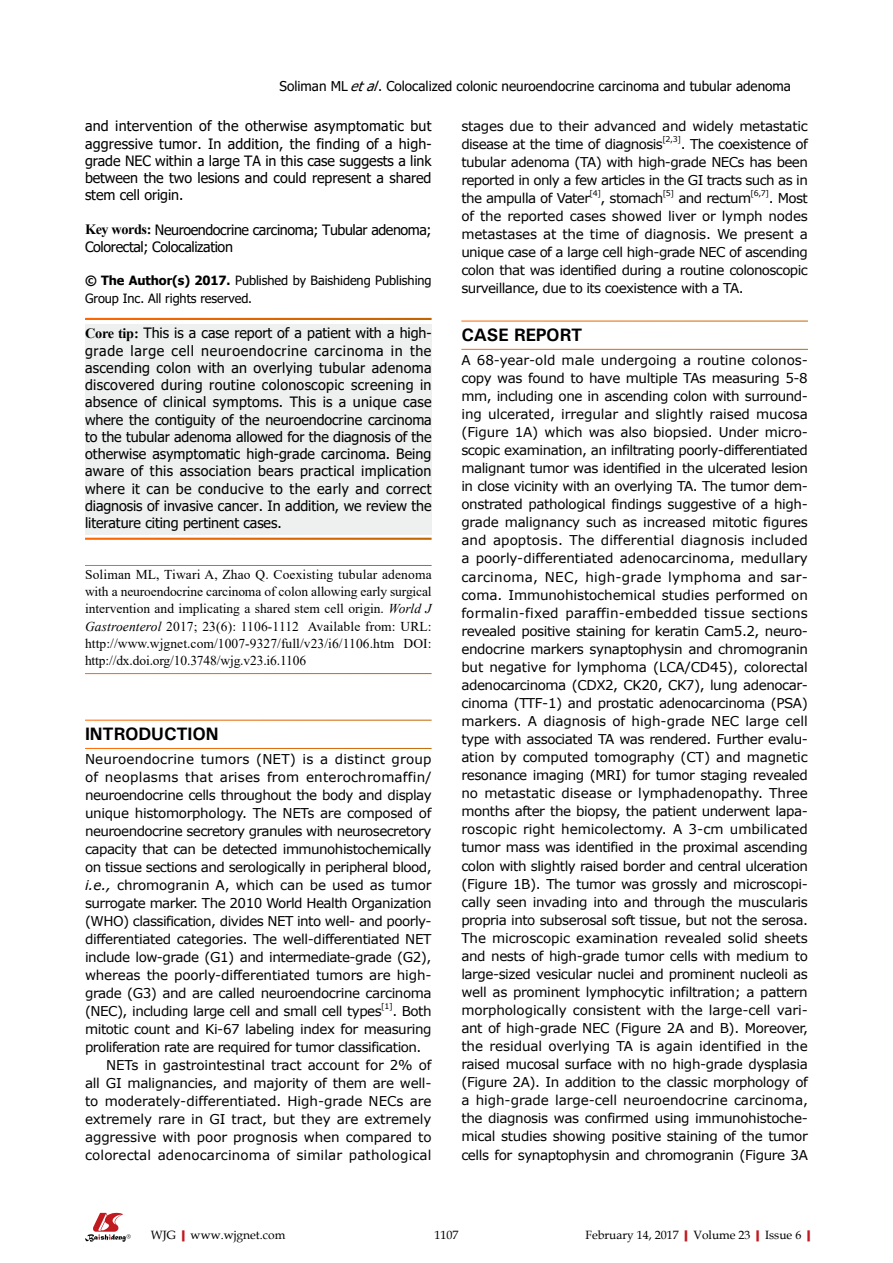
<style>
.page{position:relative;width:893px;height:1263px;background:#fff}
.page>*{position:absolute;margin:0;border:0;box-sizing:border-box;transform-origin:0 0}
.t1{font:700 18px "Univers";letter-spacing:-.01em;color:#000}
.t2{font:14.25px/17.2px "Tahoma";letter-spacing:-.005em;color:#000;text-align:justify}
.t3{font:14.25px/17.2px "Tahoma";letter-spacing:-.025em;color:#000}
.t4{font:13.5px/18px "Verdana";letter-spacing:-.025em;color:#000;text-align:justify}
.t5{font:13.5px/17.2px "Times New Roman";letter-spacing:-.01em;color:#000;text-align:justify}
.t6{font:13.5px "Tahoma";color:#000}
.t7{font:13.5px "Verdana";letter-spacing:-.005em;color:#000}
.t8{font:13.5px "Verdana";letter-spacing:.01em;color:#000}
.t9{font:13.5px "Verdana";letter-spacing:-.045em;color:#000}
.t10{font:12.75px/17.2px "Tahoma";letter-spacing:-.005em;color:#000}
.t11{font:12px "Book Antiqua";color:#000}
.t12{font:7.8px "Verdana";color:#000}
.s1{font-style:italic}
.s2{font-family:"Times New Roman";font-weight:700}
.s3{font-weight:700}
.s4{font-weight:700;color:#c01a20}
</style>
<div class="page">
<div style="left:85px;top:324px;width:347px;height:211px;background:#eeefef"></div>
<svg style="left:85px;top:1213px;width:46px;height:29px"></svg>
<p class="t6" style="left:280px;top:77px;width:513px">Soliman ML <span class="s1">etal</span>. Colocalized colonic neuroendocrine carcinoma and tubular adenoma</p>
<p class="t2" style="left:85px;top:118px;width:348px">and intervention of the otherwise asymptomatic but aggressive tumor. In addition, the finding of a high&shy;grade NEC within a large TA in this case suggests a link between the two lesions and could represent a shared stem cell origin.</p>
<p class="t3" style="left:85px;top:222px;width:348px"><span class="s2">Key words:</span> Neuroendocrine carcinoma; Tubular adenoma;<br>Colorectal; Colocalization</p>
<p class="t10" style="left:85px;top:273px;width:348px"><span class="s3">© The Author(s) 2017.</span> Published by Baishideng Publishing<br>Group Inc. All rights reserved.</p>
<p class="t2" style="left:85px;top:325px;width:348px"><span class="s2">Core tip:</span> This is a case report of a patient with a high&shy;grade large cell neuroendocrine carcinoma in the ascending colon with an overlying tubular adenoma discovered during routine colonoscopic screening in absence of clinical symptoms. This is a unique case where the contiguity of the neuroendocrine carcinoma to the tubular adenoma allowed for the diagnosis of the otherwise asymptomatic high-grade carcinoma. Being aware of this association bears practical implication where it can be conducive to the early and correct diagnosis of invasive cancer. In addition, we review the literature citing pertinent cases.</p>
<p class="t5" style="left:85px;top:565px;width:348px">Soliman ML, Tiwari A, Zhao Q. Coexisting tubular adenoma with a neuroendocrine carcinoma of colon allowing early surgical intervention and implicating a shared stem cell origin. <span class="s1">World J Gastroenterol</span> 2017; 23(6): 1106-1112 Available from: URL: http://www.wjgnet.com/1007-9327/full/v23/i6/1106.htm DOI: http://dx.doi.org/10.3748/wjg.v23.i6.1106</p>
<h1 class="t1" style="left:85px;top:723px;width:135px">INTRODUCTION</h1>
<p class="t4" style="left:85px;top:750px;width:348px">Neuroendocrine tumors (NET) is a distinct group of neoplasms that arises from enterochromaffin/ neuroendocrine cells throughout the body and display unique histomorphology. The NETs are composed of neuroendocrine secretory granules with neurosecretory capacity that can be detected immunohistochemically on tissue sections and serologically in peripheral blood, <span class="s1">i.e.,</span> chromogranin A, which can be used as tumor surrogate marker. The 2010 World Health Organization (WHO) classification, divides NET into well- and poorly&shy;differentiated categories. The well-differentiated NET include low-grade (G1) and intermediate-grade (G2), whereas the poorly-differentiated tumors are high&shy;grade (G3) and are called neuroendocrine carcinoma (NEC), including large cell and small cell types</p>
<p class="t12" style="left:381px;top:1001px;width:13px">[1]</p>
<p class="t4" style="left:392px;top:1002px;width:41px">. Both</p>
<p class="t4" style="left:85px;top:1020px;width:348px">mitotic count and Ki-67 labeling index for measuring</p>
<p class="t4" style="left:85px;top:1038px;width:338px">proliferation rate are required for tumor classification.</p>
<p class="t4" style="left:106px;top:1056px;width:327px">NETs in gastrointestinal tract account for 2% of</p>
<p class="t4" style="left:85px;top:1074px;width:348px">all GI malignancies, and majority of them are well-</p>
<p class="t7" style="left:85px;top:1092px;width:348px">to moderately-differentiated. High-grade NECs are</p>
<p class="t4" style="left:85px;top:1110px;width:348px">extremely rare in GI tract, but they are extremely</p>
<p class="t4" style="left:85px;top:1128px;width:348px">aggressive with poor prognosis when compared to</p>
<p class="t8" style="left:85px;top:1145px;width:348px">colorectal adenocarcinoma of similar pathological</p>
<p class="t4" style="left:461px;top:117px;width:348px">stages due to their advanced and widely metastatic disease at the time of diagnosis</p>
<p class="t12" style="left:662px;top:134px;width:20px">[2,3]</p>
<p class="t4" style="left:461px;top:135px;width:348px;text-indent:219px">. The coexistence of tubular adenoma (TA) with high-grade NECs has been reported in only a few articles in the GI tracts such as in the ampulla of Vater</p>
<p class="t12" style="left:589px;top:188px;width:13px">[4]</p>
<p class="t9" style="left:601px;top:189px;width:64px">, stomach</p>
<p class="t12" style="left:663px;top:188px;width:13px">[5]</p>
<p class="t9" style="left:678px;top:189px;width:74px">and rectum</p>
<p class="t12" style="left:751px;top:188px;width:20px">[6,7]</p>
<p class="t4" style="left:461px;top:189px;width:348px;text-indent:307px">. Most of the reported cases showed liver or lymph nodes metastases at the time of diagnosis. We present a unique case of a large cell high-grade NEC of ascending colon that was identified during a routine colonoscopic surveillance, due to its coexistence with a TA.</p>
<h1 class="t1" style="left:461px;top:324px;width:123px">CASE REPORT</h1>
<p class="t4" style="left:461px;top:351px;width:348px;text-align:left">A 68-year-old male undergoing a routine colonos&shy;copy was found to have multiple TAs measuring 5-8 mm, including one in ascending colon with surround&shy;ing ulcerated, irregular and slightly raised mucosa (Figure 1A) which was also biopsied. Under micro&shy;scopic examination, an infiltrating poorly-differentiated malignant tumor was identified in the ulcerated lesion in close vicinity with an overlying TA. The tumor dem&shy;onstrated pathological findings suggestive of a high&shy;grade malignancy such as increased mitotic figures and apoptosis. The differential diagnosis included a poorly-differentiated adenocarcinoma, medullary carcinoma, NEC, high-grade lymphoma and sar&shy;coma. Immunohistochemical studies performed on formalin-fixed paraffin-embedded tissue sections revealed positive staining for keratin Cam5.2, neuro&shy;endocrine markers synaptophysin and chromo-granin but negative for lymphoma (LCA/CD45), colorectal adenocarcinoma (CDX2, CK20, CK7), lung adenocar&shy;cinoma (TTF-1) and prostatic adenocar-cinoma (PSA) markers. A diagnosis of high-grade NEC large cell type with associated TA was rendered. Further evalu&shy;ation by computed tomography (CT) and magnetic resonance imaging (MRI) for tumor staging revealed no metastatic disease or lympha-denopathy. Three months after the biopsy, the patient underwent lapa&shy;roscopic right hemicolectomy. A 3-cm umbilicated tumor mass was identified in the proximal ascending colon with slightly raised border and central ulceration (Figure 1B). The tumor was grossly and microscopi&shy;cally seen invading into and through the muscularis propria into subserosal soft tissue, but not the serosa.<br>The microscopic examination revealed solid sheets and nests of high-grade tumor cells with medium to large-sized vesicular nuclei and prominent nucleoli as well as prominent lymphocytic infiltration; a pattern morphologically consistent with the large-cell vari&shy;ant of high-grade NEC (Figure 2A and B). Moreover, the residual overlying TA is again identified in the raised mucosal surface with no high-grade dysplasia (Figure 2A). In addition to the classic morphology of a high-grade large-cell neuroendocrine carcinoma, the diagnosis was confirmed using immunohistoche&shy;mical studies showing positive staining of the tumor cells for synaptophysin and chromogranin (Figure 3A</p>
<p class="t11" style="left:151px;top:1226px;width:136px">WJG<span class="s4">|</span>www.wjgnet.com</p>
<p class="t11" style="left:434px;top:1226px;width:25px">1107</p>
<p class="t11" style="left:585px;top:1226px;width:232px">February 14, 2017<span class="s4">|</span>Volume 23<span class="s4">|</span>Issue 6<span class="s4">|</span></p>
</div>
